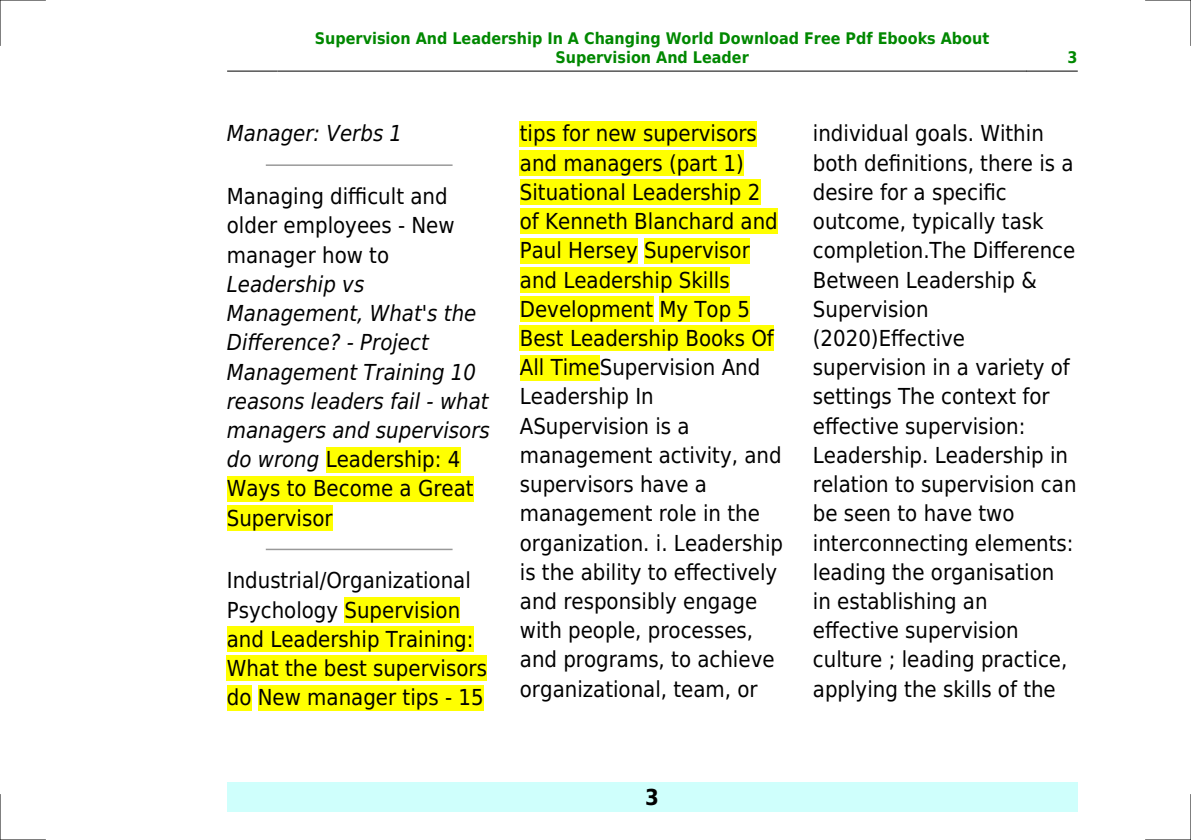
<style>
.page{position:relative;width:1191px;height:840px;background:#fff}
.page>*{position:absolute;margin:0;border:0;box-sizing:border-box;transform-origin:0 0}
.t1{font:22px/29.2px "DejaVu Sans Condensed";color:#000}
.t2{font:italic 22px/29.2px "DejaVu Sans Condensed";color:#000}
.t3{font:700 22px "DejaVu Sans Condensed";color:#000}
.t4{font:700 16px/19.2px "DejaVu Sans Condensed";color:#080;text-align:center}
.s1{font-style:normal}
</style>
<div class="page">
<hr style="left:227px;top:71px;width:51px;height:1px;background:#000">
<hr style="left:278px;top:71px;width:748px;height:1px;background:#000">
<hr style="left:1026px;top:71px;width:51px;height:1px;background:#000">
<div style="left:227px;top:782px;width:850px;height:29px;background:#cffffc"></div>
<hr style="left:266px;top:164px;width:186px;height:2px;background:#999">
<div style="left:326px;top:446px;width:134px;height:26px;background:#ff0"></div>
<div style="left:227px;top:475px;width:246px;height:26px;background:#ff0"></div>
<div style="left:227px;top:505px;width:106px;height:25px;background:#ff0"></div>
<hr style="left:266px;top:548px;width:186px;height:2px;background:#999">
<div style="left:344px;top:597px;width:116px;height:25px;background:#ff0"></div>
<div style="left:227px;top:626px;width:246px;height:25px;background:#ff0"></div>
<div style="left:227px;top:655px;width:260px;height:26px;background:#ff0"></div>
<div style="left:227px;top:684px;width:24px;height:26px;background:#ff0"></div>
<div style="left:258px;top:684px;width:225px;height:26px;background:#ff0"></div>
<div style="left:520px;top:121px;width:237px;height:25px;background:#ff0"></div>
<div style="left:520px;top:150px;width:224px;height:26px;background:#ff0"></div>
<div style="left:520px;top:179px;width:240px;height:26px;background:#ff0"></div>
<div style="left:520px;top:208px;width:258px;height:26px;background:#ff0"></div>
<div style="left:520px;top:238px;width:117px;height:25px;background:#ff0"></div>
<div style="left:644px;top:238px;width:106px;height:25px;background:#ff0"></div>
<div style="left:520px;top:267px;width:209px;height:25px;background:#ff0"></div>
<div style="left:520px;top:296px;width:133px;height:26px;background:#ff0"></div>
<div style="left:659px;top:296px;width:91px;height:26px;background:#ff0"></div>
<div style="left:520px;top:325px;width:254px;height:26px;background:#ff0"></div>
<div style="left:520px;top:354px;width:80px;height:26px;background:#ff0"></div>
<hr style="left:0;top:0;width:45px;height:1px;background:#000">
<hr style="left:1145px;top:0;width:46px;height:1px;background:#000">
<hr style="left:0;top:839px;width:45px;height:1px;background:#000">
<hr style="left:1145px;top:839px;width:46px;height:1px;background:#000">
<hr style="left:0;top:0;width:1px;height:45px;background:#000">
<hr style="left:0;top:794px;width:1px;height:45px;background:#000">
<hr style="left:1190px;top:0;width:1px;height:45px;background:#000">
<hr style="left:1190px;top:794px;width:1px;height:45px;background:#000">
<p class="t4" style="left:315px;top:28px;width:676px">Supervision And Leadership In A Changing World Download Free Pdf Ebooks About<br>Supervision And Leader</p>
<p class="t4" style="left:1067px;top:48px;width:12px">3</p>
<p class="t2" style="left:227px;top:119px;width:177px">Manager: Verbs 1</p>
<p class="t1" style="left:227px;top:182px;width:229px">Managing difficult and older employees - New manager how to</p>
<p class="t2" style="left:227px;top:269px;width:264px">Leadership vs<br>Management, What's the<br>Difference? - Project<br>Management Training 10 reasons leaders fail - what managers and supervisors do wrong <span class="s1">Leadership: 4<br>Ways to Become a Great<br>Supervisor</span></p>
<p class="t1" style="left:227px;top:566px;width:262px">Industrial/Organizational<br>Psychology Supervision and Leadership Training:<br>What the best supervisors do New manager tips - 15</p>
<p class="t1" style="left:520px;top:119px;width:265px">tips for new supervisors and managers (part 1)<br>Situational Leadership 2 of Kenneth Blanchard and<br>Paul Hersey Supervisor and Leadership Skills<br>Development My Top 5<br>Best Leadership Books Of<br>All TimeSupervision And<br>Leadership In<br>ASupervision is a management activity, and supervisors have a management role in the organization. i. Leadership is the ability to effectively and responsibly engage with people, processes, and programs, to achieve organizational, team, or</p>
<p class="t1" style="left:813px;top:119px;width:265px">individual goals. Within both definitions, there is a desire for a specific outcome, typically task completion.The Difference<br>Between Leadership &amp;<br>Supervision (2020)Effective supervision in a variety of settings The context for effective supervision:<br>Leadership. Leadership in relation to supervision can be seen to have two interconnecting elements: leading the organisation in establishing an effective supervision culture ; leading practice, applying the skills of the</p>
<p class="t3" style="left:645px;top:783px;width:15px">3</p>
</div>
